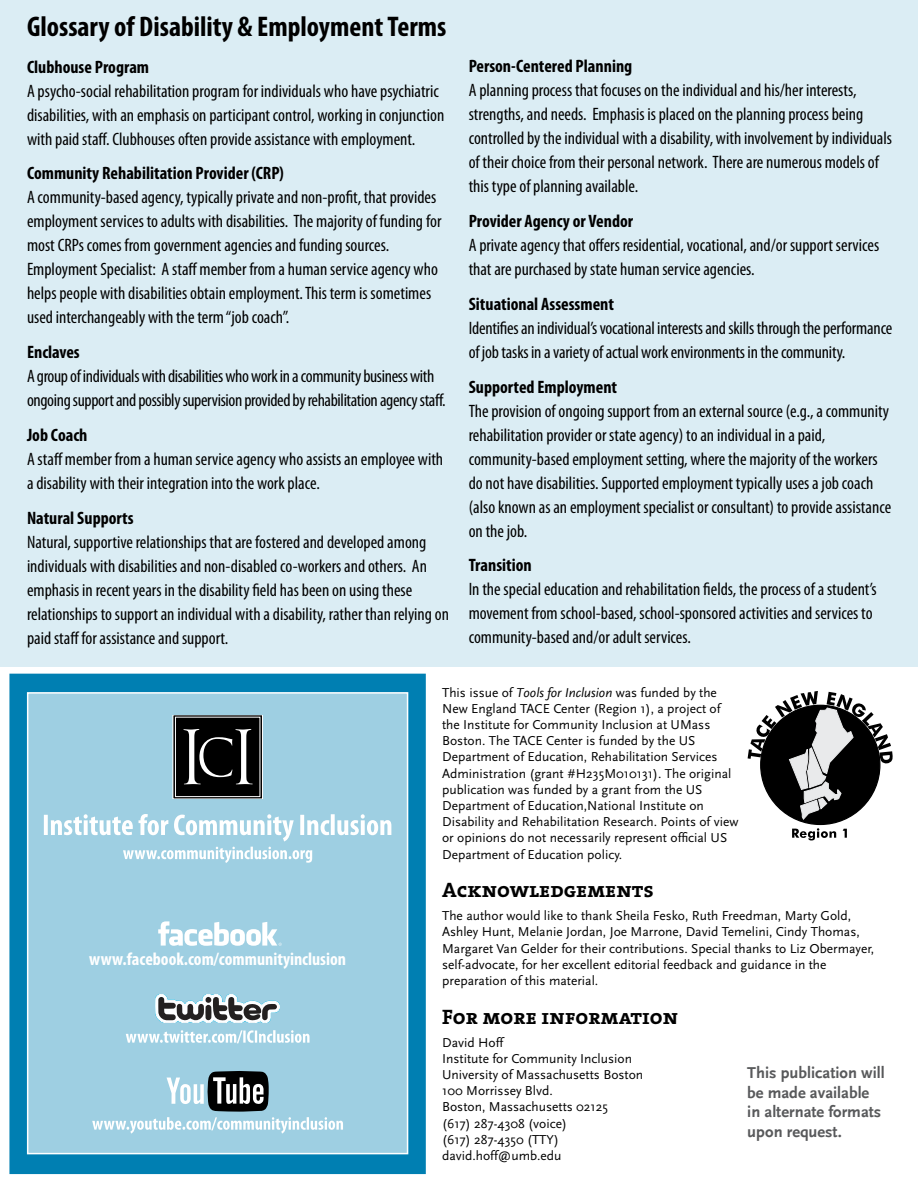
<style>
.page{position:relative;width:918px;height:1188px;background:#fff}
.page>*{position:absolute;margin:0;border:0;box-sizing:border-box;transform-origin:0 0}
.t1{font:700 condensed 28.5px "Myriad Pro";color:#000}
.t2{font:21px "The Serif Bold Caps";color:#000}
.t3{font:condensed 18px/24px "Myriad Pro";color:#000}
.t4{font:700 condensed 18px "Myriad Pro";color:#000}
.t5{font:condensed 18px/24px "Myriad Pro";letter-spacing:-.02em;color:#000}
.t6{font:700 condensed 18px "Myriad Pro";color:#fff}
.t7{font:700 16.5px/19.8px "Scala Sans";color:#58595b}
.t8{font:13.5px/16.2px "Scala Sans";color:#000}
.s1{font-style:italic}
</style>
<div class="page">
<div style="left:0;top:0;width:918px;height:667px;background:#dbedf4"></div>
<svg style="left:748px;top:691px;width:145px;height:129px"></svg>
<svg style="left:792px;top:828px;width:44px;height:12px"></svg>
<svg style="left:843px;top:829px;width:4px;height:9px"></svg>
<div style="left:9px;top:674px;width:417px;height:500px;background:#007fb2;border:2px solid #007fb2"></div>
<div style="left:27px;top:692px;width:381px;height:462px;background:#9ecfe2;border:2px solid #fff"></div>
<svg style="left:173px;top:716px;width:90px;height:83px;background:#2f2f2f"></svg>
<svg style="left:123px;top:847px;width:189px;height:16px"></svg>
<svg style="left:158px;top:921px;width:124px;height:25px"></svg>
<svg style="left:155px;top:994px;width:125px;height:29px"></svg>
<svg style="left:126px;top:1030px;width:184px;height:13px"></svg>
<svg style="left:92px;top:1071px;width:251px;height:63px"></svg>
<svg style="left:44px;top:814px;width:347px;height:27px"></svg>
<h1 class="t1" style="left:27px;top:11px;width:421px">Glossary of Disability &amp; Employment Terms</h1>
<p class="t4" style="left:27px;top:57px;width:124px">Clubhouse Program</p>
<p class="t3" style="left:27px;top:79px;width:419px">A psycho-social rehabilitation program for individuals who have psychiatric disabilities, with an emphasis on participant control, working in conjunction with paid staff. Clubhouses often provide assistance with employment.</p>
<p class="t4" style="left:27px;top:163px;width:258px">Community Rehabilitation Provider (CRP)</p>
<p class="t3" style="left:27px;top:186px;width:416px">A community-based agency, typically private and non-profit, that provides employment services to adults with disabilities. The majority of funding for most CRPs comes from government agencies and funding sources.<br>Employment Specialist: A staff member from a human service agency who helps people with disabilities obtain employment. This term is sometimes used interchangeably with the term “job coach”.</p>
<p class="t4" style="left:27px;top:342px;width:54px">Enclaves</p>
<p class="t5" style="left:27px;top:364px;width:420px">A group of individuals with disabilities who work in a community business with ongoing support and possibly supervision provided by rehabilitation agency staff.</p>
<p class="t4" style="left:27px;top:425px;width:62px">Job Coach</p>
<p class="t3" style="left:27px;top:447px;width:418px">A staff member from a human service agency who assists an employee with a disability with their integration into the work place.</p>
<p class="t4" style="left:27px;top:508px;width:108px">Natural Supports</p>
<p class="t3" style="left:27px;top:530px;width:424px">Natural, supportive relationships that are fostered and developed among individuals with disabilities and non-disabled co-workers and others. An emphasis in recent years in the disability field has been on using these relationships to support an individual with a disability, rather than relying on paid staff for assistance and support.</p>
<p class="t4" style="left:469px;top:56px;width:165px">Person-Centered Planning</p>
<p class="t3" style="left:469px;top:79px;width:425px">A planning process that focuses on the individual and his/her interests, strengths, and needs. Emphasis is placed on the planning process being controlled by the individual with a disability, with involvement by individuals of their choice from their personal network. There are numerous models of this type of planning available.</p>
<p class="t4" style="left:469px;top:211px;width:166px">Provider Agency or Vendor</p>
<p class="t3" style="left:469px;top:234px;width:412px">A private agency that offers residential, vocational, and/or support services that are purchased by state human service agencies.</p>
<p class="t4" style="left:469px;top:294px;width:147px">Situational Assessment</p>
<p class="t3" style="left:469px;top:316px;width:425px">Identifies an individual’s vocational interests and skills through the performance of job tasks in a variety of actual work environments in the community.</p>
<p class="t4" style="left:469px;top:377px;width:150px">Supported Employment</p>
<p class="t3" style="left:469px;top:399px;width:424px">The provision of ongoing support from an external source (e.g., a community rehabilitation provider or state agency) to an individual in a paid, community-based employment setting, where the majority of the workers do not have disabilities. Supported employment typically uses a job coach (also known as an employment specialist or consultant) to provide assistance on the job.</p>
<p class="t4" style="left:469px;top:556px;width:65px">Transition</p>
<p class="t3" style="left:469px;top:578px;width:410px">In the special education and rehabilitation fields, the process of a student’s movement from school-based, school-sponsored activities and services to community-based and/or adult services.</p>
<p class="t6" style="left:89px;top:949px;width:259px">www.facebook.com/communityinclusion</p>
<p class="t8" style="left:442px;top:684px;width:298px">This issue of <span class="s1">Tools for Inclusion</span> was funded by the New England TACE Center (Region 1), a project of the Institute for Community Inclusion at UMass Boston. The TACE Center is funded by the US Department of Education, Rehabilitation Services Administration (grant #H235M010131). The original publication was funded by a grant from the US Department of Education,National Institute on Disability and Rehabilitation Research. Points of view or opinions do not necessarily represent official US Department of Education policy.</p>
<p class="t2" style="left:442px;top:873px;width:213px">Acknowledgements</p>
<p class="t8" style="left:442px;top:908px;width:434px">The author would like to thank Sheila Fesko, Ruth Freedman, Marty Gold, Ashley Hunt, Melanie Jordan, Joe Marrone, David Temelini, Cindy Thomas, Margaret Van Gelder for their contributions. Special thanks to Liz Obermayer, self-advocate, for her excellent editorial feedback and guidance in the preparation of this material.</p>
<p class="t2" style="left:442px;top:999px;width:237px">For more information</p>
<p class="t8" style="left:442px;top:1034px;width:203px">David Hoff<br>Institute for Community Inclusion<br>University of Massachusetts Boston<br>100 Morrissey Blvd.<br>Boston, Massachusetts 02125<br>(617) 287-4308 (voice)<br>(617) 287-4350 (TTY) david.hoff@umb.edu</p>
<p class="t7" style="left:747px;top:1063px;width:139px">This publication will be made available in alternate formats upon request.</p>
</div>
